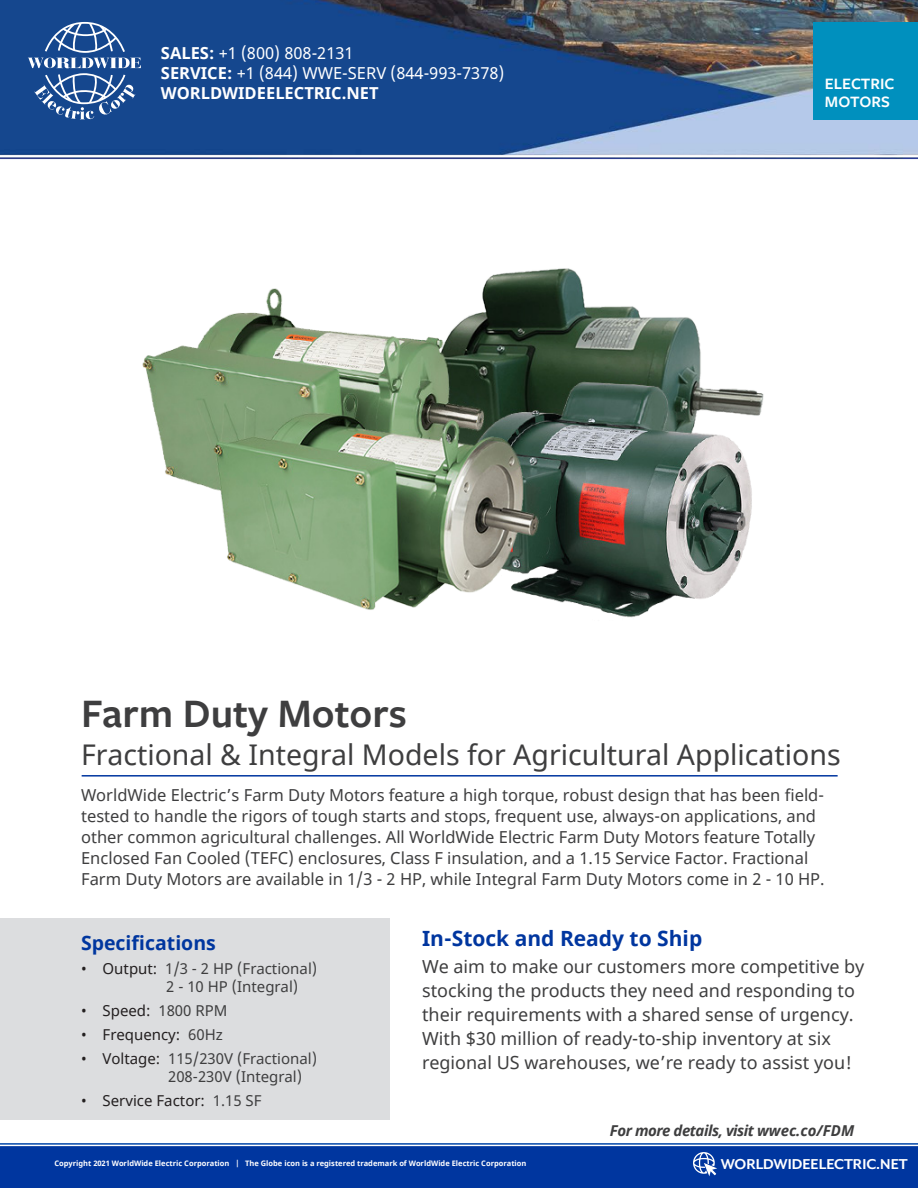
<style>
.page{position:relative;width:918px;height:1188px;background:#fff}
.page>*{position:absolute;margin:0;border:0;box-sizing:border-box;transform-origin:0 0}
.Header_-_Main_-_Prod{font:600 42px "Freight Sans Pro";color:#3e3e3f}
.Header_-_Sub_-_Produ{font:28.5px "Noto Sans";color:#3e3e3f}
.t1{font:700 21px "Noto Sans";color:#00369f}
.Headers_-_Blue{font:700 19.5px "Noto Sans";color:#00369f}
.t2{font:18px/24px "Noto Sans";color:#3e3e3f}
.Description_-_Main{font:16.5px/21px "Noto Sans";color:#3e3e3f}
.t3{font:16.5px/19.8px "Noto Sans";color:#fff}
.t4{font:700 16.5px "Mr Eaves XL Mod OT";color:#fff}
.t5{font:600 16.5px/18px "Freight Sans Pro";color:#fff}
.Headers_-_Blue-2{font:15px/18px "Noto Sans";color:#3e3e3f}
.Headers_-_Blue-3{font:15px "Noto Sans";color:#231f20}
.t6{font:italic 700 15px "Noto Sans";letter-spacing:-.03em;color:#3e3e3f}
.t7{font:700 7.5px "Noto Sans";color:#fff}
.s1{font-weight:700}
.s2{color:#231f20}
.s3{color:#3e3e3f}
</style>
<div class="page">
<hr style="left:82px;top:775px;width:756px;height:2px;background:#00369f">
<img style="left:0;top:0;width:918px;height:160px">
<svg style="left:28px;top:22px;width:113px;height:97px;background:#426aa3"></svg>
<div style="left:813px;top:22px;width:105px;height:97px;background:#0090be"></div>
<hr style="left:0;top:1143px;width:918px;height:2px;background:#0046a9">
<div style="left:0;top:1146px;width:918px;height:42px;background:#00369f"></div>
<div style="left:0;top:918px;width:390px;height:202px;background:#dcdddf"></div>
<img style="left:142px;top:268px;width:622px;height:350px">
<p class="t3" style="left:161px;top:44px;width:345px"><span class="s1">SALES:</span> +1 (800) 808-2131<br><span class="s1">SERVICE:</span> +1 (844) WWE-SERV (844-993-7378)<br><span class="s1">WORLDWIDEELECTRIC.NET</span></p>
<p class="Header_-_Main_-_Prod" style="left:81px;top:685px;width:327px">Farm Duty Motors</p>
<p class="t5" style="left:825px;top:74px;width:71px">ELECTRIC<br>MOTORS</p>
<p class="Header_-_Sub_-_Produ" style="left:81px;top:735px;width:761px">Fractional &amp; Integral Models for Agricultural Applications</p>
<p class="Description_-_Main" style="left:81px;top:785px;width:744px">WorldWide Electric’s Farm Duty Motors feature a high torque, robust design that has been field&shy;tested to handle the rigors of tough starts and stops, frequent use, always-on applications, and other common agricultural challenges. All WorldWide Electric Farm Duty Motors feature Totally Enclosed Fan Cooled (TEFC) enclosures, Class F insulation, and a 1.15 Service Factor. Fractional</p>
<p class="Description_-_Main" style="left:81px;top:869px;width:745px">Farm Duty Motors are available in 1/3 - 2 HP, while Integral Farm Duty Motors come in 2 - 10 HP.</p>
<p class="Headers_-_Blue" style="left:81px;top:929px;width:136px">Specifications</p>
<p class="Headers_-_Blue-2" style="left:166px;top:960px;width:152px;text-indent:-85px"><span class="s2">• Output:</span> 1/3 - 2 HP (Fractional)<br>2 - 10 HP (Integral)</p>
<p class="Headers_-_Blue-3" style="left:81px;top:1001px;width:148px">• Speed: <span class="s3">1800 RPM</span></p>
<p class="Headers_-_Blue-3" style="left:81px;top:1025px;width:143px">• Frequency: <span class="s3">60Hz</span></p>
<p class="Headers_-_Blue-2" style="left:81px;top:1050px;width:238px"><span class="s2">• Voltage:</span> 115/230V (Fractional)</p>
<p class="Headers_-_Blue-2" style="left:168px;top:1068px;width:135px">208-230V (Integral)</p>
<p class="Headers_-_Blue-3" style="left:81px;top:1091px;width:182px">• Service Factor: <span class="s3">1.15 SF</span></p>
<p class="t1" style="left:422px;top:923px;width:282px">In-Stock and Ready to Ship</p>
<p class="t2" style="left:422px;top:955px;width:444px">We aim to make our customers more competitive by stocking the products they need and responding to their requirements with a shared sense of urgency.<br>With $30 million of ready-to-ship inventory at six regional US warehouses, we’re ready to assist you!</p>
<p class="t6" style="left:610px;top:1120px;width:246px">For more details, visit wwec.co/FDM</p>
<p class="t7" style="left:54px;top:1158px;width:474px">Copyright 2021 WorldWide Electric Corporation | The Globe icon is a registered trademark of WorldWide Electric Corporation</p>
<p class="t4" style="left:721px;top:1155px;width:189px">WORLDWIDEELECTRIC.NET</p>
<p class="t4" style="left:721px;top:1163px;width:189px">WORLDWIDEELECTRIC.NET</p>
</div>
